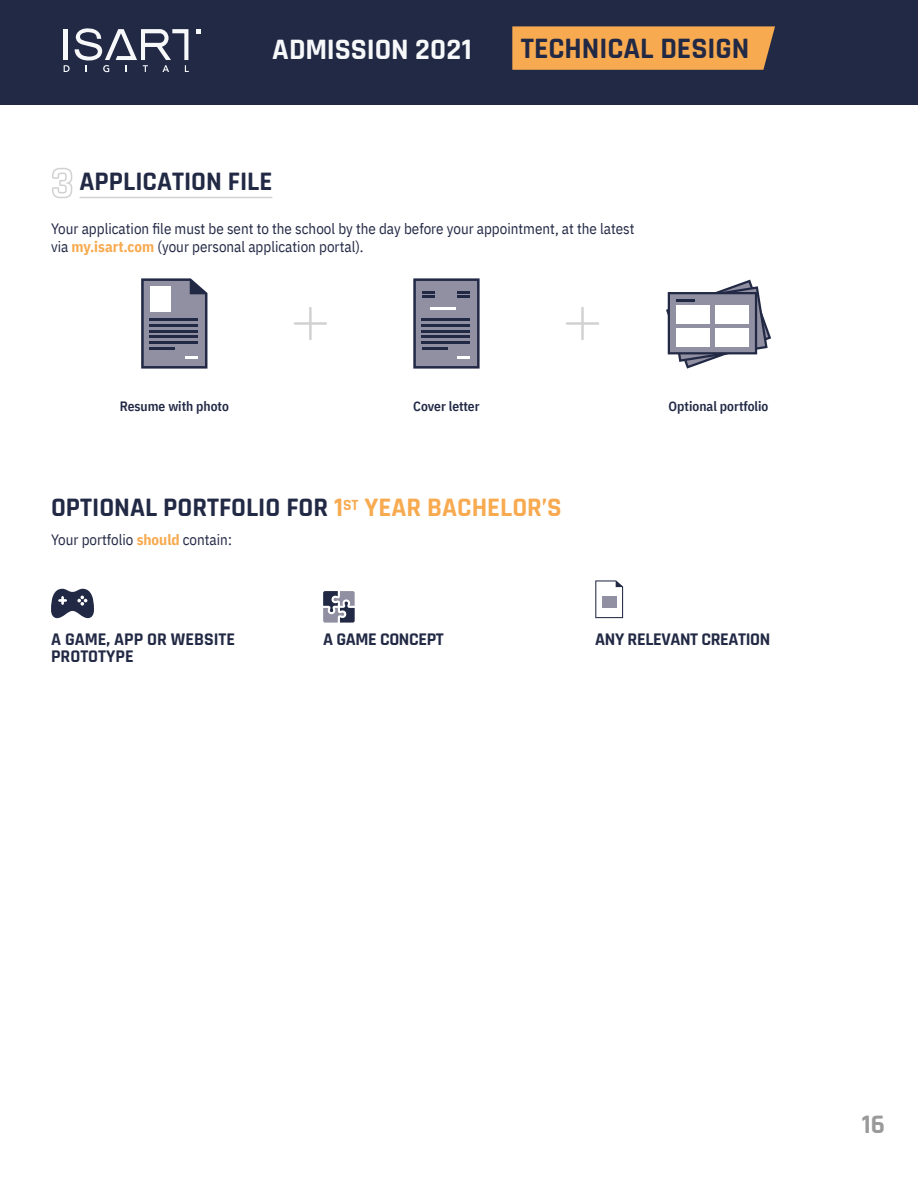
<style>
.page{position:relative;width:918px;height:1188px;background:#fff}
.page>*{position:absolute;margin:0;border:0;box-sizing:border-box;transform-origin:0 0}
.t1{font:700 30px "Rajdhani";color:#222945}
.t2{font:700 30px "Rajdhani";letter-spacing:-.005em;color:#f6f8f9}
.t3{font:700 27px "Rajdhani";color:#222945}
.t4{font:700 27px "Rajdhani";color:#9a9a9a}
.t5{font:700 18px "Rajdhani";letter-spacing:-.02em;color:#222945}
.t6{font:700 18px/16.5px "Rajdhani";color:#222945}
.t7{font:15px/18px "IBM Plex Sans Cond";color:#222945}
.t8{font:600 13.5px "IBM Plex Sans Cond";color:#222945}
.s1{font-size:45px;color:#d1d1d1}
.s2{font-weight:700;color:#f7aa50}
.s3{color:#f7aa50}
</style>
<div class="page">
<hr style="left:80px;top:197px;width:192px;height:1px;background:#d1d1d1">
<svg style="left:51px;top:589px;width:43px;height:29px"></svg>
<svg style="left:323px;top:591px;width:32px;height:32px"></svg>
<svg style="left:595px;top:580px;width:28px;height:38px"></svg>
<div style="left:602px;top:596px;width:15px;height:12px;background:#918fa2"></div>
<hr style="left:295px;top:322px;width:31px;height:3px;background:#d1d1d1">
<hr style="left:309px;top:308px;width:3px;height:31px;background:#d1d1d1">
<hr style="left:567px;top:322px;width:31px;height:3px;background:#d1d1d1">
<hr style="left:581px;top:308px;width:3px;height:31px;background:#d1d1d1">
<svg style="left:141px;top:278px;width:66px;height:91px;background:#75758a"></svg>
<div style="left:150px;top:286px;width:20px;height:26px;background:#fff"></div>
<svg style="left:413px;top:278px;width:67px;height:91px;background:#75768b"></svg>
<svg style="left:666px;top:279px;width:106px;height:90px"></svg>
<div style="left:669px;top:293px;width:87px;height:60px;background:#918fa2"></div>
<div style="left:676px;top:305px;width:34px;height:19px;background:#fff"></div>
<div style="left:715px;top:305px;width:34px;height:19px;background:#fff"></div>
<div style="left:676px;top:328px;width:34px;height:19px;background:#fff"></div>
<div style="left:715px;top:328px;width:34px;height:19px;background:#fff"></div>
<div style="left:668px;top:292px;width:89px;height:62px;border:2px solid #222945"></div>
<hr style="left:676px;top:299px;width:19px;height:3px;background:#222945">
<div style="left:0;top:0;width:918px;height:104px;background:#222945"></div>
<svg style="left:64px;top:28px;width:125px;height:44px"></svg>
<svg style="left:196px;top:29px;width:4px;height:4px"></svg>
<svg style="left:512px;top:26px;width:263px;height:44px;background:#efa54f"></svg>
<h1 class="t2" style="left:272px;top:31px;width:201px">ADMISSION 2021</h1>
<h1 class="t1" style="left:521px;top:30px;width:230px">TECHNICAL DESIGN</h1>
<h2 class="t3" style="left:51px;top:165px;width:223px"><span class="s1">3</span> APPLICATION FILE</h2>
<p class="t7" style="left:51px;top:218px;width:585px">Your application file must be sent to the school by the day before your appointment, at the latest via <span class="s2">my.isart.com</span> (your personal application portal).</p>
<p class="t8" style="left:120px;top:396px;width:111px">Resume with photo</p>
<p class="t8" style="left:413px;top:396px;width:68px">Cover letter</p>
<p class="t8" style="left:669px;top:396px;width:101px">Optional portfolio</p>
<h2 class="t3" style="left:51px;top:491px;width:512px">OPTIONAL PORTFOLIO FOR <span class="s3">1</span><sup>ST</sup> <span class="s3">YEAR BACHELOR’S</span></h2>
<p class="t7" style="left:51px;top:530px;width:182px">Your portfolio <span class="s2">should</span> contain:</p>
<p class="t6" style="left:51px;top:632px;width:186px">A GAME, APP OR WEBSITE<br>PROTOTYPE</p>
<p class="t5" style="left:323px;top:628px;width:122px">A GAME CONCEPT</p>
<p class="t5" style="left:595px;top:628px;width:177px">ANY RELEVANT CREATION</p>
<h2 class="t4" style="left:862px;top:1108px;width:25px">16</h2>
</div>
